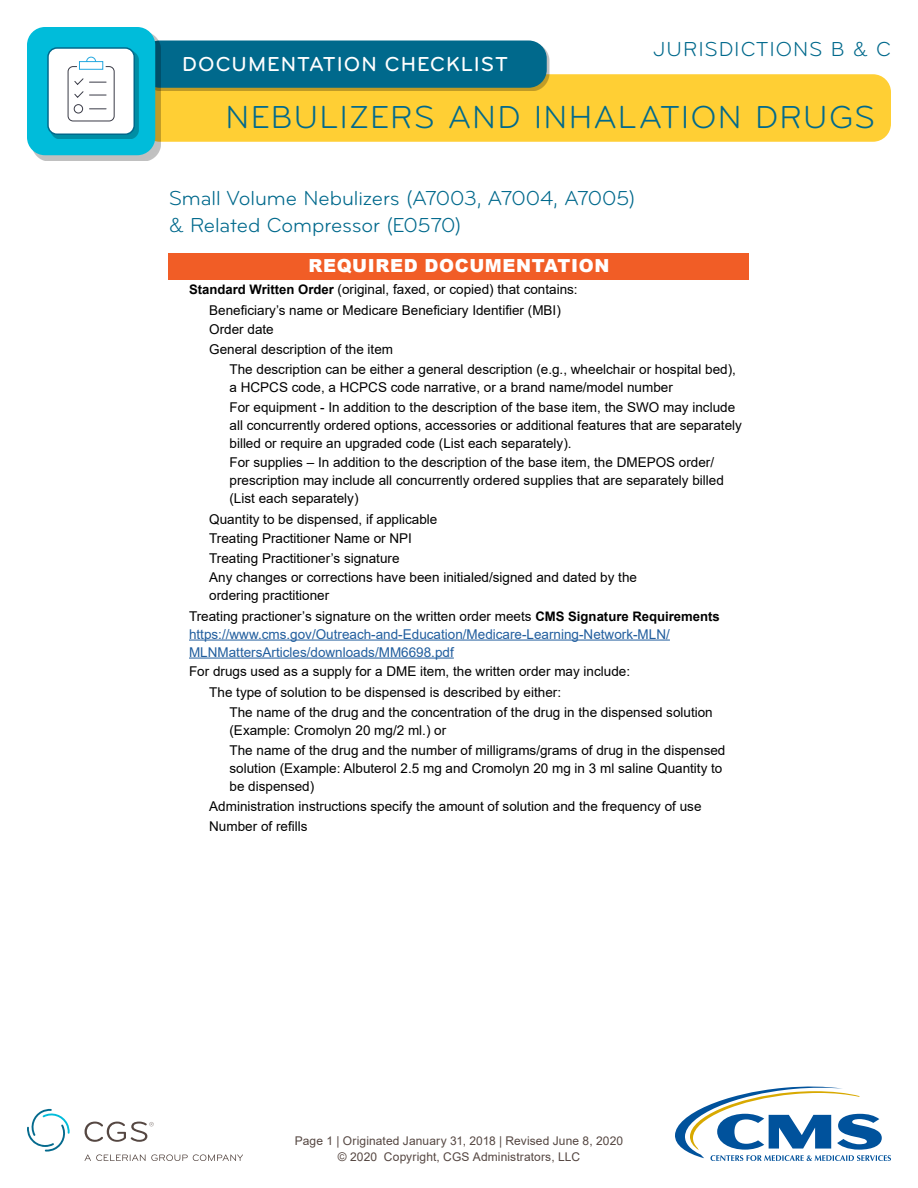
<style>
.page{position:relative;width:918px;height:1188px;background:#fff}
.page>*{position:absolute;margin:0;border:0;box-sizing:border-box;transform-origin:0 0}
.t1{font:33px "Bryant Pro";letter-spacing:.035em;color:#00698c}
.t2{font:21px/27px "Bryant Pro";letter-spacing:-.005em;color:#00698c}
.t3{font:500 21px "Bryant Pro";letter-spacing:.045em;color:#fff}
.t4{font:21px "Bryant Pro";letter-spacing:.04em;color:#00698c}
.t5{font:900 18px "Arial";letter-spacing:.035em;color:#fff}
.b3{font:13.5px/18px "Arial";color:#000}
.b2{font:13.5px/18px "Arial";color:#000}
.b1{font:13.5px/18px "Arial";color:#215e9e}
.b1-2{font:13.5px "Arial";color:#000}
.copyright{font:12px "Arial";letter-spacing:.01em;color:#554742}
.s1{font-weight:700;font-size:13.2px}
.s2{color:#000}
.s3{font-weight:700;font-size:13.2px;color:#000}
</style>
<div class="page">
<div style="left:142px;top:74px;width:749px;height:68px;background:#ffcf34;border-radius:18px"></div>
<div style="left:144px;top:43px;width:406px;height:48px;background:#000;opacity:.25"></div>
<div style="left:142px;top:40px;width:405px;height:48px;background:#00698c;border-radius:18px"></div>
<div style="left:32px;top:32px;width:129px;height:129px;background:#000;opacity:.25"></div>
<div style="left:27px;top:27px;width:128px;height:128px;background:#00bcda;border-radius:18px"></div>
<div style="left:51px;top:51px;width:88px;height:88px;background:#008da4"></div>
<svg style="left:50px;top:50px;width:82px;height:85px"></svg>
<div style="left:47px;top:47px;width:88px;height:88px;border:2px solid #00698c;border-radius:9px"></div>
<hr style="left:189px;top:640px;width:481px;height:1px;background:#215e9e">
<hr style="left:189px;top:658px;width:265px;height:1px;background:#215e9e">
<div style="left:169px;top:253px;width:580px;height:27px;background:#f15d26"></div>
<svg style="left:85px;top:1154px;width:158px;height:7px"></svg>
<svg style="left:85px;top:1122px;width:69px;height:20px"></svg>
<svg style="left:27px;top:1109px;width:43px;height:43px"></svg>
<svg style="left:675px;top:1087px;width:216px;height:74px"></svg>
<p class="t3" style="left:182px;top:51px;width:327px">DOCUMENTATION CHECKLIST</p>
<p class="t4" style="left:653px;top:37px;width:239px">JURISDICTIONS B &amp; C</p>
<p class="t1" style="left:225px;top:98px;width:651px">NEBULIZERS AND INHALATION DRUGS</p>
<p class="t2" style="left:169px;top:184px;width:468px">Small Volume Nebulizers (A7003, A7004, A7005) &amp; Related Compressor (E0570)</p>
<p class="t5" style="left:308px;top:253px;width:303px">REQUIRED DOCUMENTATION</p>
<p class="b1-2" style="left:189px;top:280px;width:390px"><span class="s1">Standard Written Order</span> (original, faxed, or copied) that contains:</p>
<p class="b2" style="left:209px;top:301px;width:353px">Beneficiary’s name or Medicare Beneficiary Identifier (MBI)</p>
<p class="b2" style="left:209px;top:321px;width:66px">Order date</p>
<p class="b2" style="left:209px;top:340px;width:185px">General description of the item</p>
<p class="b3" style="left:230px;top:361px;width:508px">The description can be either a general description (e.g., wheelchair or hospital bed), a HCPCS code, a HCPCS code narrative, or a brand name/model number</p>
<p class="b3" style="left:230px;top:398px;width:514px">For equipment - In addition to the description of the base item, the SWO may include all concurrently ordered options, accessories or additional features that are separately billed or require an upgraded code (List each separately).</p>
<p class="b3" style="left:230px;top:453px;width:496px">For supplies – In addition to the description of the base item, the DMEPOS order/ prescription may include all concurrently ordered supplies that are separately billed (List each separately)</p>
<p class="b2" style="left:209px;top:510px;width:230px">Quantity to be dispensed, if applicable</p>
<p class="b2" style="left:209px;top:529px;width:204px">Treating Practitioner Name or NPI</p>
<p class="b2" style="left:209px;top:549px;width:192px">Treating Practitioner’s signature</p>
<p class="b2" style="left:209px;top:568px;width:429px">Any changes or corrections have been initialed/signed and dated by the ordering practitioner</p>
<p class="b1" style="left:189px;top:607px;width:532px"><span class="s2">Treating practioner’s signature on the written order meets</span> <span class="s3">CMS Signature Requirements </span>https://www.cms.gov/Outreach-and-Education/Medicare-Learning-Network-MLN/<br>MLNMattersArticles/downloads/MM6698.pdf</p>
<p class="b1-2" style="left:189px;top:662px;width:443px">For drugs used as a supply for a DME item, the written order may include:</p>
<p class="b2" style="left:209px;top:683px;width:353px">The type of solution to be dispensed is described by either:</p>
<p class="b3" style="left:230px;top:703px;width:485px">The name of the drug and the concentration of the drug in the dispensed solution (Example: Cromolyn 20 mg/2 ml.) or</p>
<p class="b3" style="left:230px;top:741px;width:497px">The name of the drug and the number of milligrams/grams of drug in the dispensed solution (Example: Albuterol 2.5 mg and Cromolyn 20 mg in 3 ml saline Quantity to be dispensed)</p>
<p class="b2" style="left:209px;top:798px;width:494px">Administration instructions specify the amount of solution and the frequency of use</p>
<p class="b2" style="left:209px;top:817px;width:100px">Number of refills</p>
<p class="copyright" style="left:295px;top:1132px;width:330px">Page 1 | Originated January 31, 2018 | Revised June 8, 2020</p>
<p class="copyright" style="left:338px;top:1149px;width:244px">© 2020 Copyright, CGS Administrators, LLC</p>
</div>
